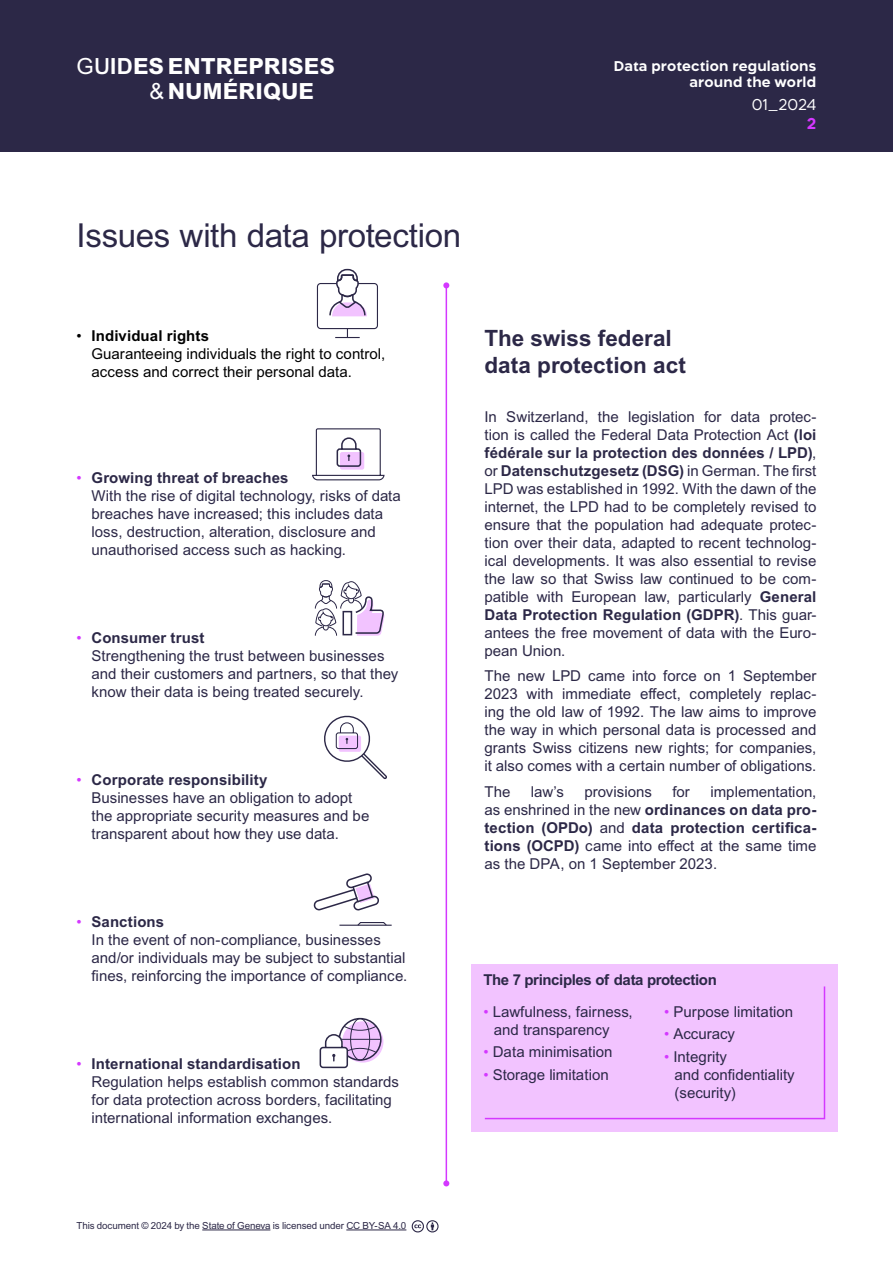
<style>
.page{position:relative;width:893px;height:1263px;background:#fff}
.page>*{position:absolute;margin:0;border:0;box-sizing:border-box;transform-origin:0 0}
.t1{font:33px "Arial MT Pro";letter-spacing:-.01em;color:#2c2847}
.t2{font:700 22.5px/27px "Arial MT Pro";color:#2c2847}
.t3{font:800 22.2px/24.5px "Arial MT Pro";letter-spacing:.005em;color:#fff}
.t4{font:15px/18px "Arial MT Pro";color:#2c2847}
.t5{font:15px/18px "Arial MT Pro";color:#000}
.t6{font:700 15px "Arial MT Pro";letter-spacing:-.025em;color:#2c2847}
.t7{font:300 15px "Aftika";letter-spacing:-.02em;color:#fff}
.t8{font:700 15px "Aftika";color:#d438ff}
.t9{font:700 13.5px/16.2px "Aftika";letter-spacing:.01em;color:#fff;text-align:right}
.t10{font:9.75px "Arial MT Pro";letter-spacing:-.01em;color:#2c2847}
.s1{font-weight:400}
.s2{font-weight:500}
.s3{font-weight:700}
.s4{color:#d438ff}
</style>
<div class="page">
<div style="left:0;top:0;width:893px;height:152px;background:#2c2847"></div>
<hr style="left:202px;top:1230px;width:68px;height:1px;background:#2c2847">
<hr style="left:346px;top:1230px;width:60px;height:1px;background:#2c2847">
<svg style="left:412px;top:1220px;width:27px;height:12px"></svg>
<div style="left:317px;top:283px;width:61px;height:46px;border:1px solid #2c2847;border-radius:3px"></div>
<svg style="left:335px;top:329px;width:25px;height:9px"></svg>
<svg style="left:329px;top:268px;width:38px;height:49px"></svg>
<svg style="left:324px;top:715px;width:63px;height:64px"></svg>
<svg style="left:312px;top:428px;width:73px;height:53px"></svg>
<svg style="left:313px;top:874px;width:66px;height:37px"></svg>
<svg style="left:356px;top:922px;width:32px;height:3px"></svg>
<hr style="left:339px;top:925px;width:53px;height:1px;background:#2c2847">
<svg style="left:314px;top:580px;width:71px;height:56px"></svg>
<div style="left:342px;top:611px;width:10px;height:24px;border:2px solid #2c2847"></div>
<div style="left:342px;top:1021px;width:41px;height:41px;background:#f2c3ff;border-radius:50%"></div>
<svg style="left:319px;top:1017px;width:63px;height:52px"></svg>
<hr style="left:446px;top:285px;width:1px;height:898px;background:#d438ff">
<svg style="left:443px;top:1180px;width:6px;height:6px"></svg>
<svg style="left:443px;top:282px;width:6px;height:6px"></svg>
<div style="left:471px;top:964px;width:367px;height:168px;background:#f2c3ff"></div>
<svg style="left:484px;top:986px;width:342px;height:134px"></svg>
<h3 class="t3" style="left:149px;top:55px;width:187px;text-indent:-73px"><span class="s1">G</span><span class="s2">U</span><span class="s3">ID</span>ESENTREPRISES <span class="s1">&amp;</span> NUMÉRIQUE</h3>
<p class="t9" style="left:614px;top:58px;width:204px">Data protection regulations around the world</p>
<p class="t7" style="left:752px;top:95px;width:66px">01_2024</p>
<p class="t8" style="left:807px;top:114px;width:11px">2</p>
<h1 class="t1" style="left:77px;top:217px;width:386px">Issues with data protection</h1>
<p class="t5" style="left:92px;top:327px;width:295px;text-indent:-15px">• <span class="s3">Individual rights<br></span>Guaranteeing individuals the right to control, access and correct their personal data.</p>
<p class="t4" style="left:92px;top:469px;width:311px;text-indent:-15px"><span class="s4">•</span> <span class="s3">Growing threat of breaches<br></span>With the rise of digital technology, risks of data breaches have increased; this includes data loss, destruction, alteration, disclosure and unauthorised access such as hacking.</p>
<p class="t4" style="left:92px;top:629px;width:308px;text-indent:-15px"><span class="s4">•</span> <span class="s3">Consumer trust<br></span>Strengthening the trust between businesses and their customers and partners, so that they know their data is being treated securely.</p>
<p class="t4" style="left:92px;top:771px;width:279px;text-indent:-15px"><span class="s4">•</span> <span class="s3">Corporate responsibility<br></span>Businesses have an obligation to adopt the appropriate security measures and be transparent about how they use data.</p>
<p class="t4" style="left:92px;top:914px;width:317px;text-indent:-15px"><span class="s4">•</span> <span class="s3">Sanctions<br></span>In the event of non-compliance, businesses and/or individuals may be subject to substantial fines, reinforcing the importance of compliance.</p>
<p class="t4" style="left:92px;top:1056px;width:309px;text-indent:-15px"><span class="s4">•</span> <span class="s3">International standardisation<br></span>Regulation helps establish common standards for data protection across borders, facilitating international information exchanges.</p>
<h2 class="t2" style="left:484px;top:326px;width:203px">The swiss federal data protection act</h2>
<p class="t4" style="left:484px;top:408px;width:333px;text-align:justify">In Switzerland, the legislation for data protec&shy;tion is called the Federal Data Protection Act <span class="s3">(loi fédérale sur la protection des données / LPD)</span>, or <span class="s3">Datenschutzgesetz (DSG)</span> in German. The first LPD was established in 1992. With the dawn of the internet, the LPD had to be completely revised to ensure that the population had adequate protec&shy;tion over their data, adapted to recent technolog&shy;ical developments. It was also essential to revise the law so that Swiss law continued to be com&shy;patible with European law, particularly <span class="s3">General Data Protection Regulation (GDPR)</span>. This guar&shy;antees the free movement of data with the Euro&shy;pean Union.</p>
<p class="t4" style="left:484px;top:667px;width:333px;text-align:justify">The new LPD came into force on 1 September 2023 with immediate effect, completely replac&shy;ing the old law of 1992. The law aims to improve the way in which personal data is processed and grants Swiss citizens new rights; for companies, it also comes with a certain number of obligations.</p>
<p class="t4" style="left:484px;top:783px;width:27px">The</p>
<p class="t4" style="left:531px;top:783px;width:34px">law’s</p>
<p class="t4" style="left:584px;top:783px;width:69px">provisions</p>
<p class="t4" style="left:672px;top:783px;width:19px">for</p>
<p class="t4" style="left:484px;top:783px;width:333px;text-align:justify;text-indent:226px">implementation, as enshrined in the new <span class="s3">ordinances on data pro&shy;tection (OPDo)</span> and <span class="s3">data protection certifica&shy;tions (OCPD)</span> came into effect at the same time as the DPA, on 1 September 2023.</p>
<p class="t6" style="left:483px;top:970px;width:235px">The 7 principles of data protection</p>
<p class="t4" style="left:494px;top:1003px;width:140px;text-indent:-10px"><span class="s4">•</span> Lawfulness, fairness, and transparency</p>
<p class="t4" style="left:483px;top:1044px;width:131px"><span class="s4">•</span> Data minimisation</p>
<p class="t4" style="left:483px;top:1066px;width:127px"><span class="s4">•</span> Storage limitation</p>
<p class="t4" style="left:664px;top:1003px;width:131px"><span class="s4">•</span> Purpose limitation</p>
<p class="t4" style="left:664px;top:1026px;width:72px"><span class="s4">•</span> Accuracy</p>
<p class="t4" style="left:675px;top:1048px;width:122px;text-indent:-10px"><span class="s4">•</span> Integrity<br>and confidentiality (security)</p>
<p class="t10" style="left:77px;top:1220px;width:331px">This document © 2024 by the State of Geneva is licensed under CC BY-SA 4.0</p>
</div>
